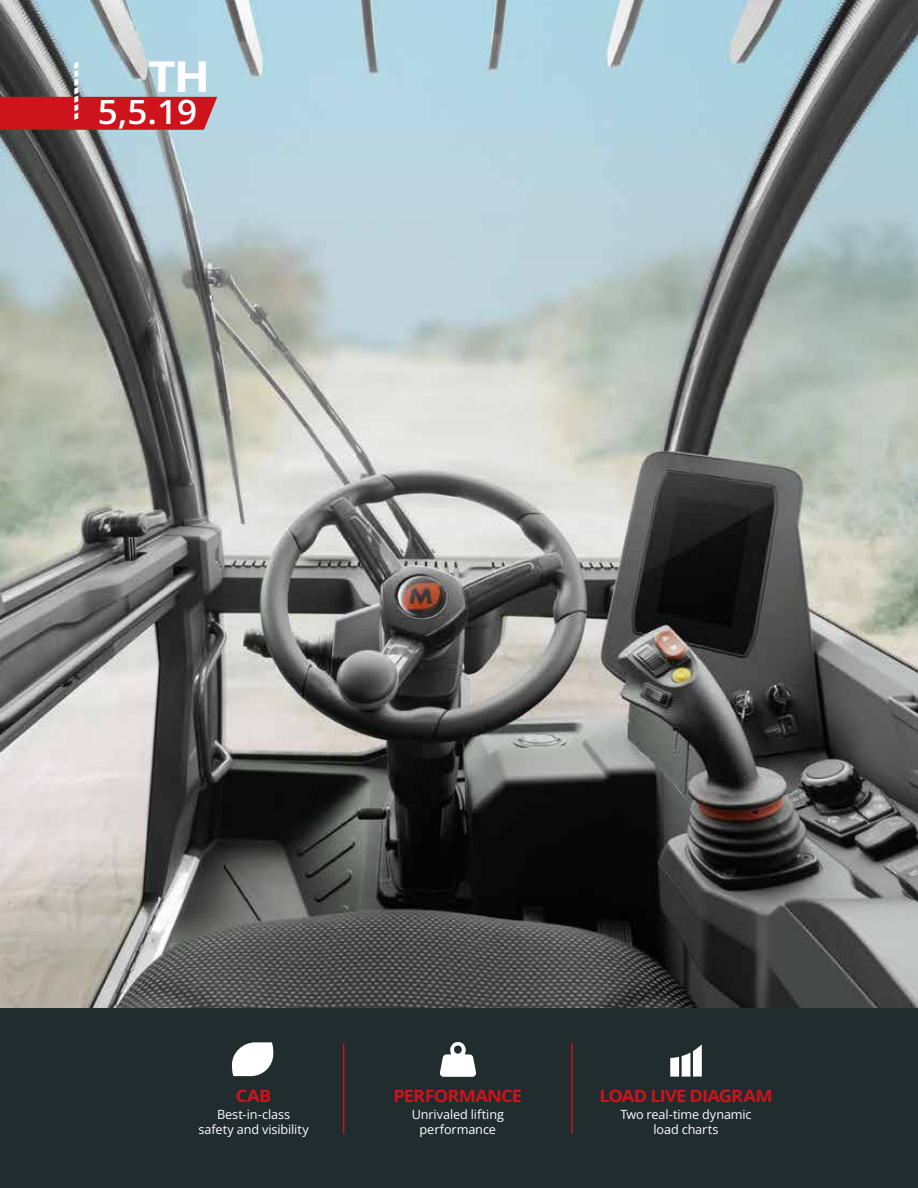
<style>
.page{position:relative;width:918px;height:1188px;background:#fff}
.page>*{position:absolute;margin:0;border:0;box-sizing:border-box;transform-origin:0 0}
.t1{font:700 42.6px "Open Sans";color:#fff;scale:1.13 1}
.t2{font:600 33.45px "Open Sans";color:#fff;scale:1.05 1}
.t3{font:700 16.95px "Open Sans";letter-spacing:-.04em;color:#cd131c;scale:1.08 1}
.t4{font:12.75px/15.3px "Open Sans";letter-spacing:-.01em;color:#fff;text-align:center}
</style>
<div class="page">
<img style="left:0;top:0;width:918px;height:1008px">
<svg style="left:0;top:62px;width:217px;height:68px;background:#af646c"></svg>
<div style="left:0;top:1008px;width:918px;height:180px;background:#212c2f"></div>
<hr style="left:343px;top:1043px;width:1px;height:91px;background:#cd131c">
<hr style="left:571px;top:1043px;width:2px;height:91px;background:#cd131c">
<svg style="left:232px;top:1042px;width:41px;height:34px"></svg>
<svg style="left:670px;top:1044px;width:32px;height:33px"></svg>
<svg style="left:440px;top:1042px;width:36px;height:35px"></svg>
<h1 class="t1" style="left:148px;top:47px;width:57px">TH</h1>
<h2 class="t2" style="left:98px;top:89px;width:96px">5,5.19</h2>
<h3 class="t3" style="left:236px;top:1084px;width:34px">CAB</h3>
<p class="t4" style="left:198px;top:1106px;width:112px">Best-in-class safety and visibility</p>
<h3 class="t3" style="left:393px;top:1084px;width:121px">PERFORMANCE</h3>
<p class="t4" style="left:412px;top:1106px;width:94px">Unrivaled lifting performance</p>
<h3 class="t3" style="left:599px;top:1084px;width:162px">LOAD LIVE DIAGRAM</h3>
<p class="t4" style="left:620px;top:1106px;width:133px">Two real-time dynamic load charts</p>
</div>
